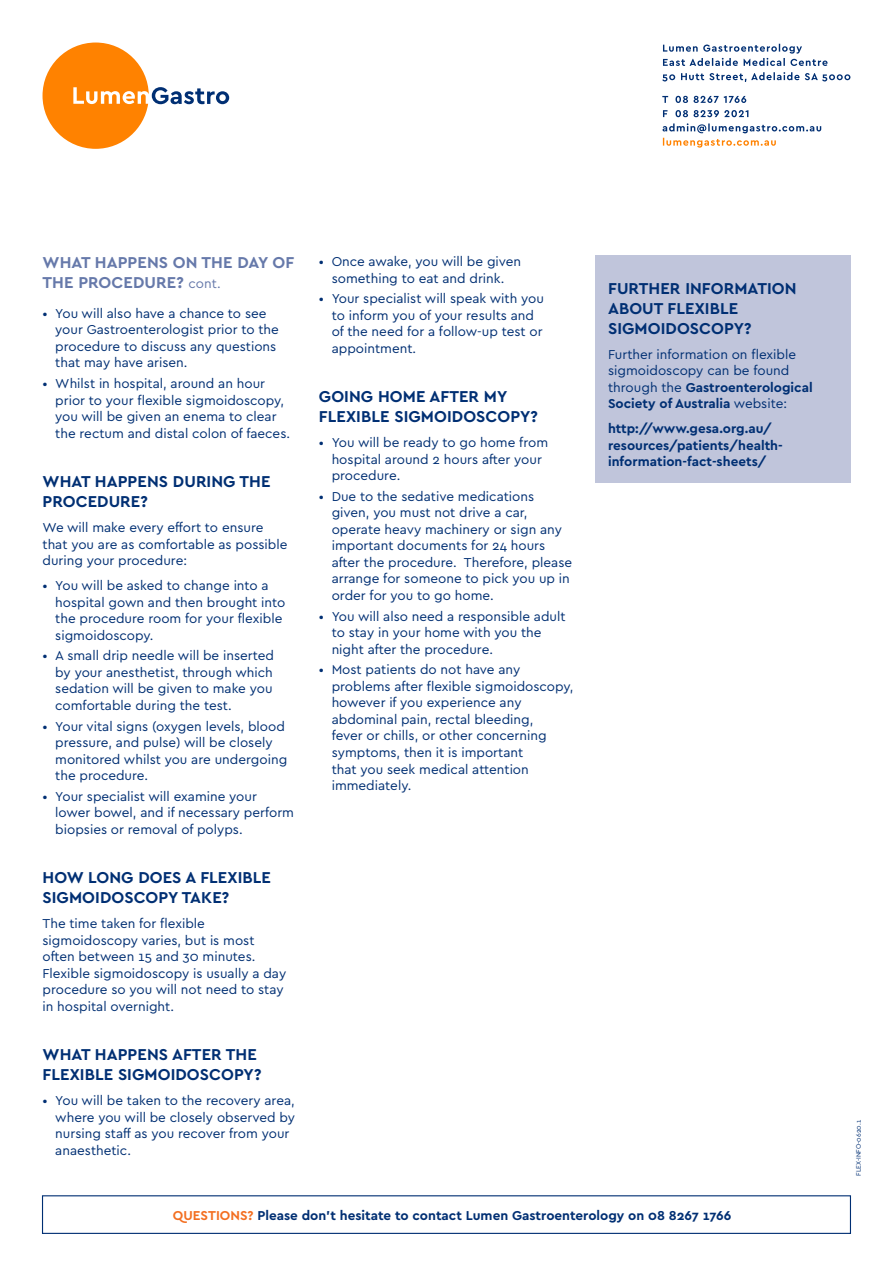
<style>
.page{position:relative;width:893px;height:1263px;background:#fff}
.page>*{position:absolute;margin:0;border:0;box-sizing:border-box;transform-origin:0 0}
.Paragraph_Heading_LA{font:700 16.5px/19.8px "Cera Basic";letter-spacing:.005em;color:#002f73}
.Paragraph_Heading_LA-2{font:700 16.5px/19.8px "Cera Basic";letter-spacing:.005em;color:#6679aa}
.Body{font:13.5px/16.5px "Cera Basic";color:#002f73}
.PDF_Link{font:700 13.5px/16.5px "Cera Basic";color:#002f73}
.Body-2{font:6.75px "Cera Basic";color:#002f73}
.s1{font-weight:400;font-size:13.5px}
.s2{font-weight:700}
.s3{color:#f36f21}
</style>
<div class="page">
<svg style="left:662px;top:123px;width:159px;height:25px"></svg>
<svg style="left:663px;top:110px;width:85px;height:7px"></svg>
<svg style="left:662px;top:96px;width:84px;height:7px"></svg>
<svg style="left:662px;top:72px;width:188px;height:10px"></svg>
<svg style="left:663px;top:44px;width:164px;height:22px"></svg>
<svg style="left:43px;top:43px;width:186px;height:106px"></svg>
<div style="left:42px;top:1195px;width:809px;height:39px;border:1px solid #002f73"></div>
<div style="left:595px;top:255px;width:255px;height:228px;background:#c0c5db"></div>
<p class="Paragraph_Heading_LA-2" style="left:43px;top:253px;width:253px">WHAT HAPPENS ON THE DAY OF<br>THE PROCEDURE? <span class="s1">cont.</span></p>
<p class="Body" style="left:55px;top:305px;width:225px;text-indent:-13px">• You will also have a chance to see your Gastroenterologist prior to the procedure to discuss any questions that may have arisen.</p>
<p class="Body" style="left:55px;top:375px;width:236px;text-indent:-13px">• Whilst in hospital, around an hour prior to your flexible sigmoidoscopy, you will be given an enema to clear the rectum and distal colon of faeces.</p>
<p class="Paragraph_Heading_LA" style="left:43px;top:472px;width:230px">WHAT HAPPENS DURING THE<br>PROCEDURE?</p>
<p class="Body" style="left:43px;top:519px;width:246px">We will make every effort to ensure that you are as comfortable as possible during your procedure:</p>
<p class="Body" style="left:55px;top:577px;width:232px;text-indent:-13px">• You will be asked to change into a hospital gown and then brought into the procedure room for your flexible sigmoidoscopy.</p>
<p class="Body" style="left:55px;top:647px;width:220px;text-align:justify;text-indent:-13px">• A small drip needle will be inserted by your anesthetist, through which sedation will be given to make you comfortable during the test.</p>
<p class="Body" style="left:55px;top:718px;width:233px;text-indent:-13px">• Your vital signs (oxygen levels, blood pressure, and pulse) will be closely monitored whilst you are undergoing the procedure.</p>
<p class="Body" style="left:55px;top:788px;width:240px;text-indent:-13px">• Your specialist will examine your lower bowel, and if necessary perform biopsies or removal of polyps.</p>
<p class="Paragraph_Heading_LA" style="left:43px;top:868px;width:230px">HOW LONG DOES A FLEXIBLE<br>SIGMOIDOSCOPY TAKE?</p>
<p class="Body" style="left:43px;top:915px;width:245px">The time taken for flexible sigmoidoscopy varies, but is most often between 15 and 30 minutes.<br>Flexible sigmoidoscopy is usually a day procedure so you will not need to stay in hospital overnight.</p>
<p class="Paragraph_Heading_LA" style="left:43px;top:1045px;width:220px">WHAT HAPPENS AFTER THE<br>FLEXIBLE SIGMOIDOSCOPY?</p>
<p class="Body" style="left:55px;top:1092px;width:241px;text-indent:-13px">• You will be taken to the recovery area, where you will be closely observed by nursing staff as you recover from your anaesthetic.</p>
<p class="Body" style="left:319px;top:253px;width:204px;text-align:center">• Once awake, you will be given something to eat and drink.</p>
<p class="Body" style="left:332px;top:290px;width:214px;text-indent:-13px">• Your specialist will speak with you to inform you of your results and of the need for a follow-up test or appointment.</p>
<p class="Paragraph_Heading_LA" style="left:319px;top:387px;width:220px">GOING HOME AFTER MY<br>FLEXIBLE SIGMOIDOSCOPY?</p>
<p class="Body" style="left:332px;top:434px;width:218px;text-indent:-13px">• You will be ready to go home from hospital around 2 hours after your procedure.</p>
<p class="Body" style="left:332px;top:488px;width:242px;text-indent:-13px">• Due to the sedative medications given, you must not drive a car, operate heavy machinery or sign any important documents for 24 hours after the procedure. Therefore, please arrange for someone to pick you up in order for you to go home.</p>
<p class="Body" style="left:332px;top:608px;width:235px;text-indent:-13px">• You will also need a responsible adult to stay in your home with you the night after the procedure.</p>
<p class="Body" style="left:332px;top:662px;width:243px;text-indent:-13px">• Most patients do not have any problems after flexible sigmoidoscopy, however if you experience any abdominal pain, rectal bleeding,<br>fever or chills, or other concerning symptoms, then it is important<br>that you seek medical attention immediately.</p>
<p class="Paragraph_Heading_LA" style="left:608px;top:279px;width:190px">FURTHER INFORMATION<br>ABOUT FLEXIBLE<br>SIGMOIDOSCOPY?</p>
<p class="Body" style="left:608px;top:346px;width:206px">Further information on flexible sigmoidoscopy can be found through the <span class="s2">Gastroenterological<br>Society of Australia</span> website:</p>
<p class="PDF_Link" style="left:608px;top:420px;width:176px">http://www.gesa.org.au/ resources/patients/health&shy;information-fact-sheets/</p>
<p class="PDF_Link" style="left:173px;top:1207px;width:560px"><span class="s3">QUESTIONS?</span> Please don’t hesitate to contact Lumen Gastroenterology on 08 8267 1766</p>
<p class="Body-2" style="left:854px;top:1176px;width:58px;rotate:-90deg">FLEX-INFO-0620.1</p>
</div>
